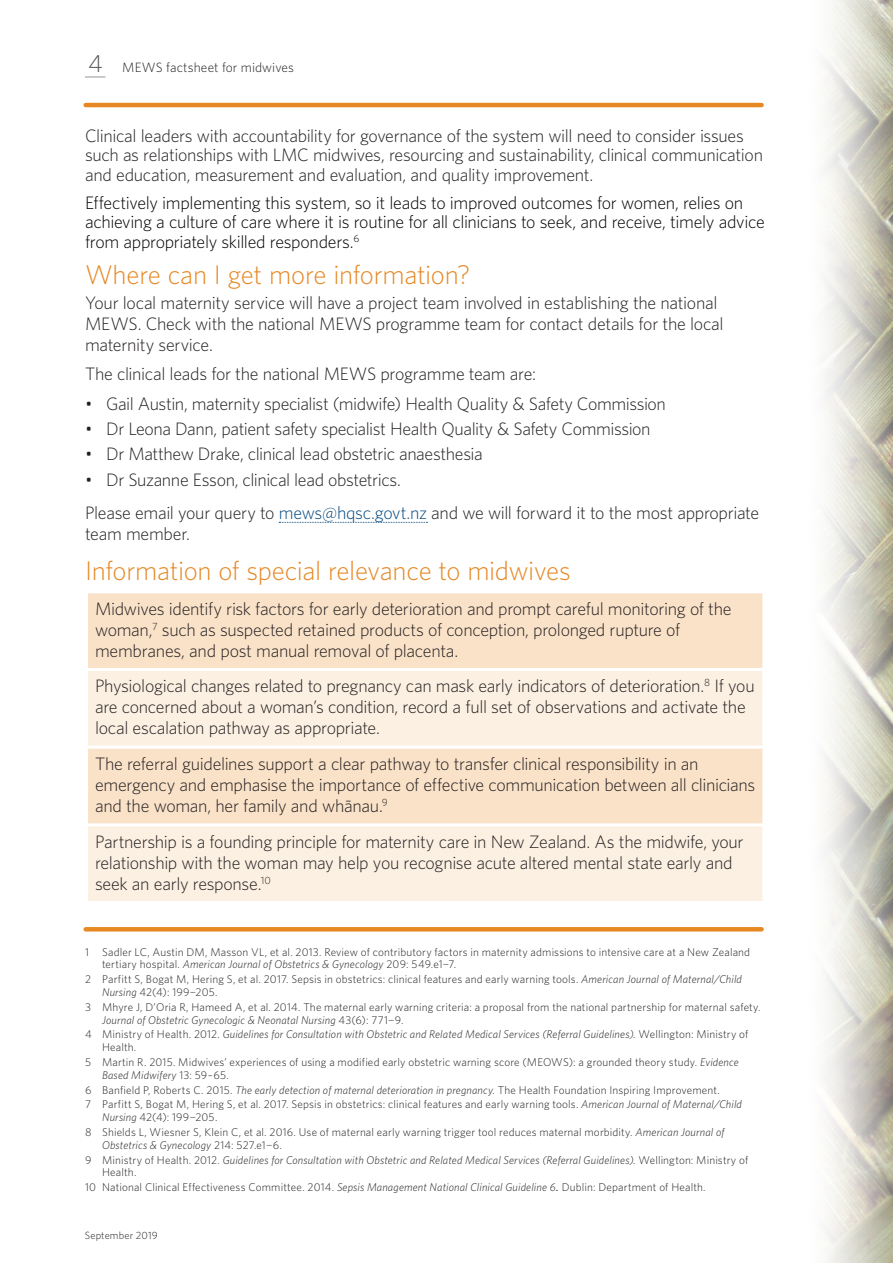
<style>
.page{position:relative;width:893px;height:1263px;background:#fff}
.page>*{position:absolute;margin:0;border:0;box-sizing:border-box;transform-origin:0 0}
.t1{font:300 27px "Whitney";letter-spacing:-.015em;color:#e68824}
.t2{font:300 24.75px "Whitney";color:#545557}
.t3{font:300 18px/21px "Whitney";letter-spacing:-.02em;color:#231f20}
.t4{font:300 18px/19.5px "Whitney";letter-spacing:-.02em;color:#000}
.t5{font:300 13.5px "Whitney";letter-spacing:.01em;color:#231f20}
.t6{font:300 11.25px/12.8px "Whitney";letter-spacing:.01em;color:#231f20}
.t7{font:italic 300 11.25px/12.8px "Whitney";letter-spacing:.01em;color:#231f20}
.t8{font:300 10.5px "Whitney";letter-spacing:.02em;color:#231f20}
.s1{color:#00467e}
.s2{font-style:italic}
.s3{font-style:normal}
.s4{font-family:"Arial";font-weight:400;font-style:italic}
</style>
<div class="page">
<img style="left:825px;top:0;width:68px;height:1263px">
<svg style="left:85px;top:77px;width:20px;height:1px"></svg>
<svg style="left:279px;top:522px;width:148px;height:1px"></svg>
<div style="left:88px;top:593px;width:674px;height:75px;background:#fae2c9"></div>
<svg style="left:88px;top:671px;width:674px;height:230px;background:#fbebd9"></svg>
<hr style="left:85px;top:746px;width:680px;height:3px;background:#fff">
<hr style="left:85px;top:823px;width:680px;height:3px;background:#fff">
<hr style="left:86px;top:103px;width:676px;height:4px;background:#e68824">
<hr style="left:86px;top:927px;width:676px;height:4px;background:#e68824">
<h2 class="t2" style="left:88px;top:47px;width:16px">4</h2>
<p class="t5" style="left:122px;top:59px;width:173px">MEWS factsheet for midwives</p>
<p class="t3" style="left:85px;top:125px;width:679px;line-height:19.5px">Clinical leaders with accountability for governance of the system will need to consider issues such as relationships with LMC midwives, resourcing and sustainability, clinical communication and education, measurement and evaluation, and quality improvement.</p>
<p class="t4" style="left:85px;top:192px;width:681px">Effectively implementing this system, so it leads to improved outcomes for women, relies on achieving a culture of care where it is routine for all clinicians to seek, and receive, timely advice from appropriately skilled responders.<sup>6</sup></p>
<h1 class="t1" style="left:85px;top:256px;width:387px">Where can I get more information?</h1>
<p class="t3" style="left:85px;top:291px;width:640px">Your local maternity service will have a project team involved in establishing the national<br>MEWS. Check with the national MEWS programme team for contact details for the local maternity service.</p>
<p class="t3" style="left:85px;top:363px;width:453px">The clinical leads for the national MEWS programme team are:</p>
<p class="t3" style="left:85px;top:392px;width:582px">• Gail Austin, maternity specialist (midwife) Health Quality &amp; Safety Commission</p>
<p class="t3" style="left:85px;top:418px;width:567px">• Dr Leona Dann, patient safety specialist Health Quality &amp; Safety Commission</p>
<p class="t3" style="left:85px;top:443px;width:399px">• Dr Matthew Drake, clinical lead obstetric anaesthesia</p>
<p class="t3" style="left:85px;top:462px;width:676px;line-height:33.8px">• Dr Suzanne Esson, clinical lead obstetrics.<br>Please email your query to <span class="s1">mews@hqsc.govt.nz</span> and we will forward it to the most appropriate</p>
<p class="t3" style="left:85px;top:523px;width:106px">team member.</p>
<h1 class="t1" style="left:85px;top:553px;width:487px">Information of special relevance to midwives</h1>
<p class="t3" style="left:95px;top:597px;width:638px">Midwives identify risk factors for early deterioration and prompt careful monitoring of the woman,<sup>7</sup> such as suspected retained products of conception, prolonged rupture of membranes, and post manual removal of placenta.</p>
<p class="t3" style="left:95px;top:675px;width:661px">Physiological changes related to pregnancy can mask early indicators of deterioration.<sup>8</sup> If you are concerned about a woman’s condition, record a full set of observations and activate the local escalation pathway as appropriate.</p>
<p class="t3" style="left:95px;top:753px;width:662px">The referral guidelines support a clear pathway to transfer clinical responsibility in an emergency and emphasise the importance of effective communication between all clinicians and the woman, her family and whānau.<sup>9</sup></p>
<p class="t3" style="left:95px;top:830px;width:650px">Partnership is a founding principle for maternity care in New Zealand. As the midwife, your relationship with the woman may help you recognise acute altered mental state early and seek an early response.<sup>10</sup></p>
<p class="t6" style="left:102px;top:945px;width:650px;text-indent:-17px">1 Sadler LC, Austin DM, Masson VL, et al. 2013. Review of contributory factors in maternity admissions to intensive care at a New Zealand tertiary hospital. <span class="s2">American Journal of Obstetrics &amp; Gynecology</span> 209: 549.e1−7.</p>
<p class="t6" style="left:102px;top:972px;width:641px;text-indent:-17px">2 Parfitt S, Bogat M, Hering S, et al. 2017. Sepsis in obstetrics: clinical features and early warning tools. <span class="s2">American Journal of Maternal/Child<br>Nursing</span> 42(4): 199−205.</p>
<p class="t6" style="left:102px;top:1000px;width:660px;text-indent:-17px">3 Mhyre J, D’Oria R, Hameed A, et al. 2014. The maternal early warning criteria: a proposal from the national partnership for maternal safety.<br><span class="s2">Journal of Obstetric Gynecologic &amp; Neonatal Nursing</span> 43(6): 771−9.</p>
<p class="t7" style="left:102px;top:1028px;width:648px;text-indent:-17px"><span class="s3">4 Ministry of Health. 2012.</span> Guidelines for Consultation with Obstetric and Related Medical Services (Referral Guidelines). <span class="s3">Wellington: Ministry of<br>Health.</span></p>
<p class="t6" style="left:102px;top:1055px;width:638px;text-indent:-17px">5 Martin R. 2015. Midwives’ experiences of using a modified early obstetric warning score (MEOWS): a grounded theory study. <span class="s2">Evidence<br>Based Midwifery</span> 13: 59–65.</p>
<p class="t6" style="left:85px;top:1082px;width:658px;line-height:14.9px">6 Banfield P, Roberts C. 2015. <span class="s2">The early detection of maternal deterioration in pregnancy.</span> The Health Foundation Inspiring Improvement.<br>7 Parfitt S, Bogat M, Hering S, et al. 2017. Sepsis in obstetrics: clinical features and early warning tools. <span class="s2">American Journal of Maternal/Child</span></p>
<p class="t6" style="left:85px;top:1109px;width:641px;line-height:14.9px;text-indent:17px"><span class="s2">Nursing</span> 42(4): 199−205.<br>8 Shields L, Wiesner S, Klein C, et al. 2016. Use of maternal early warning trigger tool reduces maternal morbidity. <span class="s2">American Journal of</span></p>
<p class="t7" style="left:85px;top:1137px;width:665px;line-height:14.9px;text-indent:17px">Obstetrics &amp; Gynecology <span class="s3">214: 527.e1−6.<br>9 Ministry of Health. 2012.</span> Guidelines for Consultation with Obstetric and Related Medical Services (Referral Guidelines). <span class="s3">Wellington: Ministry of</span></p>
<p class="t6" style="left:85px;top:1165px;width:622px;line-height:14.9px;text-indent:17px">Health.<br>10 National Clinical Effectiveness Committee. 2014. <span class="s2">Sepsis Management National Clinical Guideline 6</span><span class="s4">.</span> Dublin: Department of Health.</p>
<p class="t8" style="left:85px;top:1228px;width:75px">September 2019</p>
</div>
